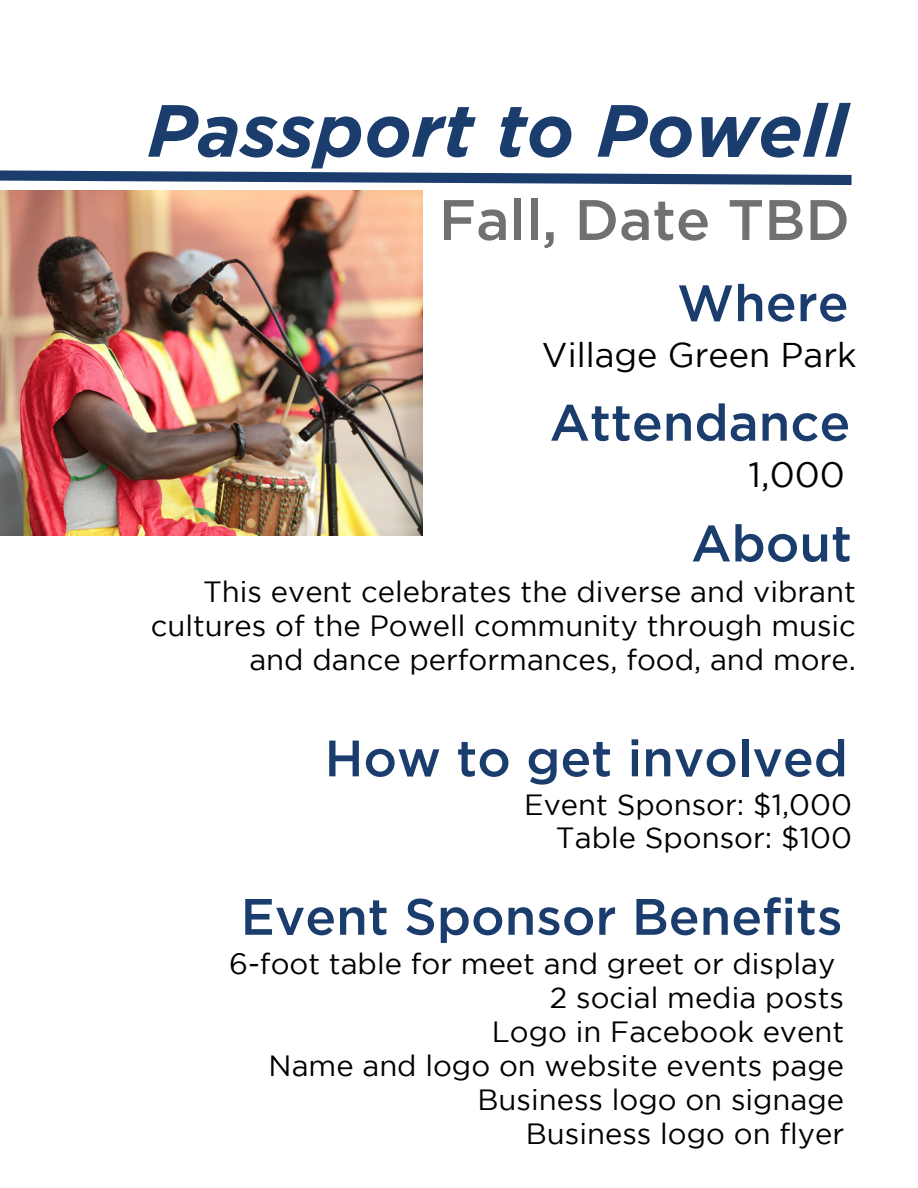
<style>
.page{position:relative;width:918px;height:1188px;background:#fff}
.page>*{position:absolute;margin:0;border:0;box-sizing:border-box;transform-origin:0 0}
.t1{font:italic 700 73.8px "Gotham";color:#1a3d6d}
.t2{font:500 57px "Gotham";color:#70706e}
.t3{font:500 51.15px "Gotham";color:#1a3d6d}
.t4{font:35.1px "Gotham";color:#000}
.t5{font:34.35px "Gotham";color:#000}
.t6{font:29.25px/33.9px "Gotham";color:#000;text-align:right}
</style>
<div class="page">
<svg style="left:0;top:170px;width:852px;height:16px"></svg>
<img style="left:0;top:191px;width:423px;height:344px">
<h1 class="t1" style="left:147px;top:103px;width:701px">Passport to Powell</h1>
<p class="t2" style="left:439px;top:198px;width:413px">Fall, Date TBD</p>
<p class="t3" style="left:677px;top:284px;width:173px">Where</p>
<h2 class="t5" style="left:542px;top:342px;width:316px">Village Green Park</h2>
<h3 class="t3" style="left:550px;top:403px;width:302px">Attendance</h3>
<p class="t4" style="left:749px;top:461px;width:98px">1,000</p>
<h4 class="t3" style="left:691px;top:524px;width:162px">About</h4>
<h3 class="t6" style="left:151px;top:577px;width:707px">This event celebrates the diverse and vibrant cultures of the Powell community through music and dance performances, food, and more.</h3>
<h4 class="t3" style="left:325px;top:739px;width:525px">How to get involved</h4>
<h3 class="t6" style="left:524px;top:789px;width:329px">Event Sponsor: $1,000</h3>
<p class="t6" style="left:556px;top:823px;width:298px">Table Sponsor: $100</p>
<h3 class="t3" style="left:241px;top:897px;width:603px">Event Sponsor Benefits</h3>
<p class="t6" style="left:229px;top:949px;width:608px">6-foot table for meet and greet or display</p>
<p class="t6" style="left:550px;top:983px;width:296px">2 social media posts</p>
<h3 class="t6" style="left:492px;top:1017px;width:354px">Logo in Facebook event</h3>
<p class="t6" style="left:269px;top:1051px;width:577px">Name and logo on website events page</p>
<p class="t6" style="left:478px;top:1085px;width:368px">Business logo on signage</p>
<p class="t6" style="left:526px;top:1119px;width:320px">Business logo on flyer</p>
</div>
